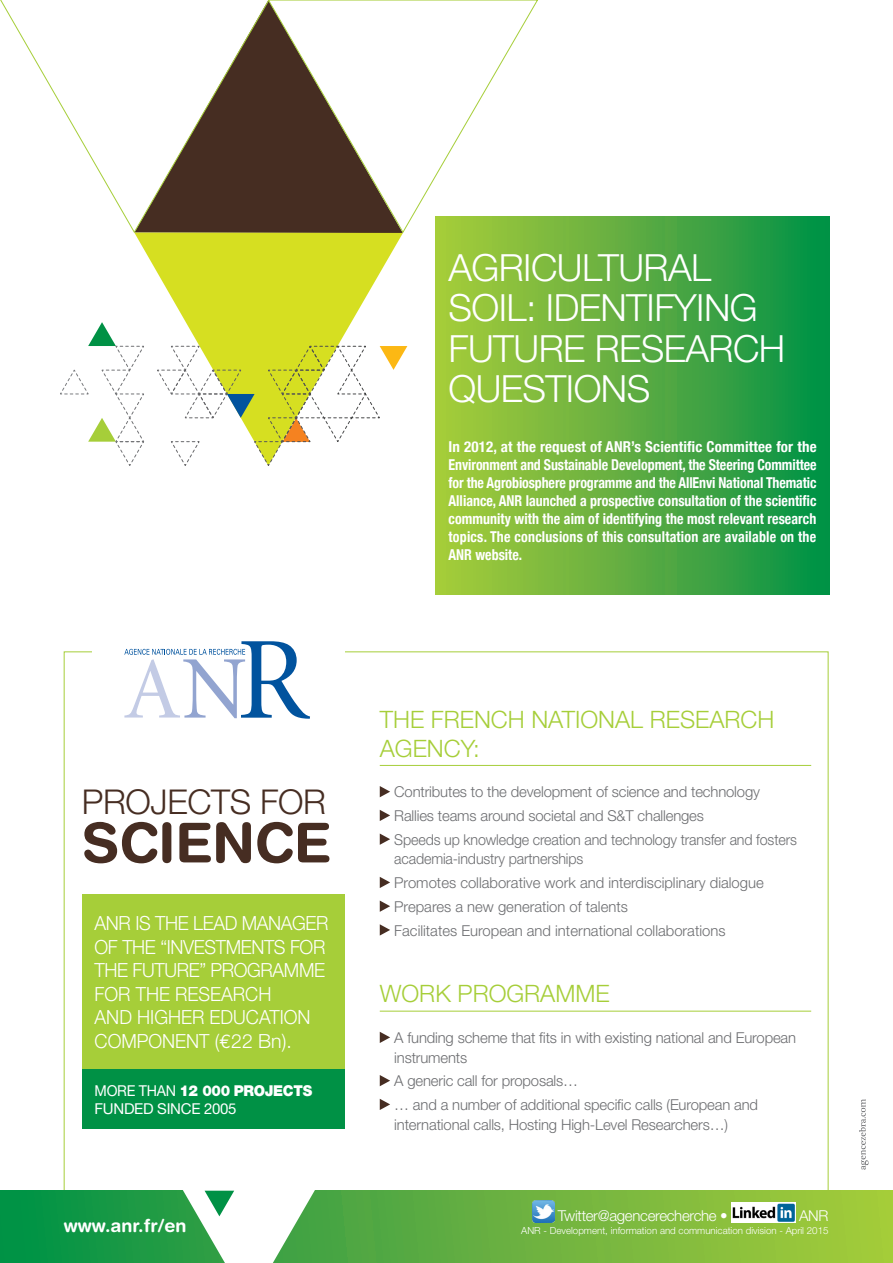
<style>
.page{position:relative;width:893px;height:1263px;background:#fff}
.page>*{position:absolute;margin:0;border:0;box-sizing:border-box;transform-origin:0 0}
.t1{font:700 55.05px "Helvetica Rounded";letter-spacing:-.01em;color:#462d22}
.t2{font:300 37.5px/40.5px "Helvetica Neue";letter-spacing:-.015em;color:#fff}
.t3{font:300 34.2px "Helvetica Neue";letter-spacing:-.01em;color:#462d22}
.t4{font:300 24px/28.5px "Helvetica Neue";color:#a6ce39}
.t5{font:300 19.5px/23.4px "Helvetica Neue";letter-spacing:-.02em;color:#fff;scale:.95 1}
.Std{font:700 18px "Helvetica Rounded";color:#fff}
.t6{font:300 15px/19.5px "Helvetica Neue";letter-spacing:-.01em;color:#6c6d70}
.t7{font:700 condensed 15px/18px "Helvetica Neue";letter-spacing:.015em;color:#fff;text-align:justify}
.t8{font:300 15px/19.5px "Helvetica Neue";letter-spacing:-.01em;color:#6c6d70;scale:.95 1}
.t9{font:300 15px "Helvetica Neue LT";letter-spacing:-.02em;color:#fff}
.t10{font:900 15px "Helvetica Neue";letter-spacing:-.02em;color:#fff;scale:.95 1}
.t11{font:15px "Helvetica Neue";letter-spacing:-.02em;color:#fff}
.t12{font:300 9.75px "Helvetica Neue";color:#fff}
.s1{font-family:"Euro Mono";font-weight:400}
.s2{font-weight:400}
</style>
<div class="page">
<div style="left:82px;top:894px;width:263px;height:175px;background:#a6ce39"></div>
<div style="left:82px;top:1069px;width:263px;height:59px;background:#009145"></div>
<hr style="left:380px;top:765px;width:431px;height:1px;background:#a6ce39">
<svg style="left:380px;top:786px;width:10px;height:11px"></svg>
<svg style="left:380px;top:810px;width:10px;height:11px"></svg>
<svg style="left:380px;top:833px;width:10px;height:12px"></svg>
<svg style="left:380px;top:877px;width:10px;height:11px"></svg>
<svg style="left:380px;top:900px;width:10px;height:12px"></svg>
<svg style="left:380px;top:924px;width:10px;height:11px"></svg>
<hr style="left:380px;top:1011px;width:431px;height:1px;background:#a6ce39">
<svg style="left:380px;top:1032px;width:10px;height:11px"></svg>
<svg style="left:380px;top:1075px;width:10px;height:11px"></svg>
<svg style="left:380px;top:1099px;width:10px;height:11px"></svg>
<svg style="left:859px;top:1099px;width:9px;height:70px"></svg>
<svg style="left:0;top:1191px;width:893px;height:72px;background:#5eaf40"></svg>
<svg style="left:178px;top:1190px;width:141px;height:73px"></svg>
<img style="left:532px;top:1201px;width:22px;height:22px">
<img style="left:731px;top:1202px;width:64px;height:21px">
<div style="left:436px;top:217px;width:393px;height:378px;background:linear-gradient(to right,#aecc3b,#059047)"></div>
<svg style="left:0;top:0;width:267px;height:233px"></svg>
<svg style="left:134px;top:233px;width:269px;height:112px;fill:#d6df21"></svg>
<svg style="left:267px;top:0;width:271px;height:234px"></svg>
<svg style="left:157px;top:345px;width:250px;height:121px"></svg>
<svg style="left:60px;top:322px;width:85px;height:144px"></svg>
<svg style="left:124px;top:641px;width:186px;height:78px"></svg>
<p class="t2" style="left:449px;top:246px;width:338px">AGRICULTURAL<br>SOIL: IDENTIFYING<br>FUTURE RESEARCH<br>QUESTIONS</p>
<p class="t7" style="left:449px;top:437px;width:370px">In 2012, at the request of ANR’s Scientific Committee for the Environment and Sustainable Development, the Steering Committee for the Agrobiosphere programme and the AllEnvi National Thematic Alliance, ANR launched a prospective consultation of the scientific community with the aim of identifying the most relevant research topics. The conclusions of this consultation are available on the ANR website.</p>
<p class="t3" style="left:82px;top:780px;width:246px">PROJECTS FOR</p>
<p class="t1" style="left:82px;top:809px;width:251px">SCIENCE</p>
<p class="t5" style="left:95px;top:911px;width:248px">ANR IS THE LEAD MANAGER<br>OF THE “INVESTMENTS FOR<br>THE FUTURE” PROGRAMME<br>FOR THE RESEARCH<br>AND HIGHER EDUCATION<br>COMPONENT (<span class="s1">€</span>22 Bn).</p>
<p class="t10" style="left:95px;top:1081px;width:231px"><span class="s2">MORE THAN</span> 12 000 PROJECTS</p>
<p class="t11" style="left:95px;top:1099px;width:143px">FUNDED SINCE 2005</p>
<p class="Std" style="left:64px;top:1214px;width:124px">www.anr.fr/en</p>
<p class="t4" style="left:380px;top:705px;width:396px">THE FRENCH NATIONAL RESEARCH<br>AGENCY:</p>
<p class="t6" style="left:394px;top:782px;width:367px">Contributes to the development of science and technology</p>
<p class="t6" style="left:394px;top:806px;width:311px">Rallies teams around societal and S&amp;T challenges</p>
<p class="t8" style="left:394px;top:829px;width:425px">Speeds up knowledge creation and technology transfer and fosters academia-industry partnerships</p>
<p class="t6" style="left:394px;top:873px;width:371px">Promotes collaborative work and interdisciplinary dialogue</p>
<p class="t6" style="left:394px;top:896px;width:235px">Prepares a new generation of talents</p>
<p class="t6" style="left:394px;top:920px;width:333px">Facilitates European and international collaborations</p>
<p class="t4" style="left:380px;top:979px;width:231px">WORK PROGRAMME</p>
<p class="t6" style="left:394px;top:1027px;width:403px">A funding scheme that fits in with existing national and European instruments</p>
<p class="t6" style="left:394px;top:1071px;width:185px">A generic call for proposals…</p>
<p class="t6" style="left:394px;top:1094px;width:365px">… and a number of additional specific calls (European and international calls, Hosting High-Level Researchers…)</p>
<p class="t9" style="left:558px;top:1207px;width:171px">Twitter@agencerecherche •</p>
<p class="t9" style="left:799px;top:1207px;width:31px">ANR</p>
<p class="t12" style="left:521px;top:1225px;width:309px">ANR - Development, information and communication division - April 2015</p>
</div>
